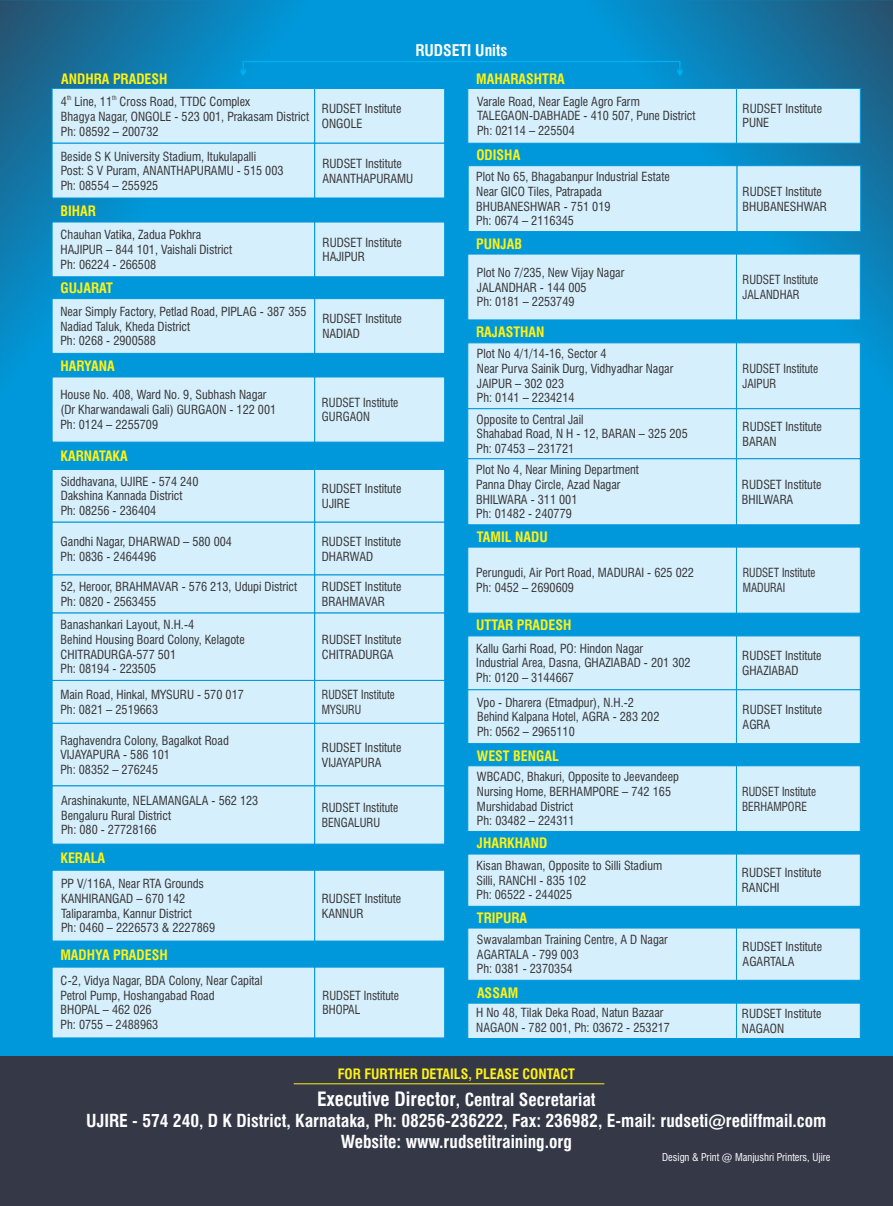
<style>
.page{position:relative;width:893px;height:1206px;background:#fff}
.page>*{position:absolute;margin:0;border:0;box-sizing:border-box;transform-origin:0 0}
.t1{font:700 condensed 17.5px/21.2px "Swiss 721 BT";color:#fefefe;text-align:center}
.t2{font:700 condensed 15.75px "Swiss 721 BT";color:#fefefe}
.t3{font:700 condensed 14px "Swiss 721 BT";color:#fff212}
.t4{font:condensed 12.25px/14.7px "Swiss 721 BT";color:#373435}
.t5{font:condensed 12.25px/14.7px "Swiss 721 BT";color:#373435;scale:.96 1}
.t6{font:condensed 12.25px/14.7px "Swiss 721 BT";color:#373435;scale:.95 1}
.t7{font:condensed 12.25px/14.7px "Swiss 721 BT";color:#373435;scale:.92 1}
.t8{font:condensed 12.25px/14.7px "Swiss 721 BT";color:#373435;scale:.93 1}
.t9{font:condensed 10.5px "Swiss 721 BT";color:#fefefe}
.t10{font:condensed 6.12px "Swiss 721 BT";color:#373435}
.s1{font-size:19.25px}
</style>
<div class="page">
<div style="left:0;top:0;width:893px;height:1205px;background:#0098da"></div>
<div style="left:0;top:1056px;width:893px;height:149px;background:#343847"></div>
<img style="left:0;top:0;width:283px;height:361px">
<img style="left:610px;top:0;width:283px;height:361px">
<hr style="left:294px;top:1083px;width:310px;height:1px;background:#fff212">
<div style="left:52px;top:470px;width:393px;height:374px;background:#d5effc"></div>
<div style="left:52px;top:870px;width:393px;height:71px;background:#d5effc"></div>
<div style="left:52px;top:967px;width:393px;height:71px;background:#d5effc"></div>
<div style="left:51px;top:88px;width:394px;height:111px;background:#d5effc"></div>
<svg style="left:51px;top:221px;width:394px;height:57px;background:#c6e9f9"></svg>
<svg style="left:51px;top:298px;width:394px;height:56px;background:#caeafa"></svg>
<div style="left:52px;top:377px;width:393px;height:65px;background:#d5effc"></div>
<svg style="left:240px;top:61px;width:443px;height:15px"></svg>
<div style="left:467px;top:88px;width:394px;height:56px;background:#d5effc"></div>
<div style="left:468px;top:165px;width:394px;height:67px;background:#d5effc"></div>
<div style="left:467px;top:253px;width:394px;height:68px;background:#d5effc"></div>
<div style="left:467px;top:342px;width:394px;height:183px;background:#d5effc"></div>
<div style="left:467px;top:547px;width:394px;height:67px;background:#d5effc"></div>
<div style="left:467px;top:636px;width:394px;height:108px;background:#d5effc"></div>
<div style="left:467px;top:765px;width:394px;height:66px;background:#d5effc"></div>
<div style="left:467px;top:854px;width:394px;height:53px;background:#d5effc"></div>
<div style="left:467px;top:928px;width:394px;height:53px;background:#d5effc"></div>
<div style="left:467px;top:1003px;width:394px;height:35px;background:#d5effc"></div>
<p class="t3" style="left:61px;top:73px;width:108px">ANDHRA PRADESH</p>
<p class="t10" style="left:67px;top:96px;width:6px">th</p>
<p class="t10" style="left:112px;top:96px;width:6px">th</p>
<p class="t4" style="left:61px;top:96px;width:250px">4 Line, 11 Cross Road, TTDC Complex<br>Bhagya Nagar, ONGOLE - 523 001, Prakasam District<br>Ph: 08592 – 200732</p>
<p class="t4" style="left:322px;top:103px;width:81px">RUDSET Institute<br>ONGOLE</p>
<p class="t2" style="left:415px;top:44px;width:93px">RUDSETI Units</p>
<p class="t3" style="left:476px;top:73px;width:90px">MAHARASHTRA</p>
<p class="t4" style="left:477px;top:95px;width:220px">Varale Road, Near Eagle Agro Farm<br>TALEGAON-DABHADE - 410 507, Pune District<br>Ph: 02114 – 225504</p>
<p class="t4" style="left:61px;top:150px;width:224px">Beside S K University Stadium, Itukulapalli<br>Post: S V Puram, ANANTHAPURAMU - 515 003<br>Ph: 08554 – 255925</p>
<p class="t3" style="left:60px;top:205px;width:37px">BIHAR</p>
<p class="t4" style="left:322px;top:157px;width:92px">RUDSET Institute<br>ANANTHAPURAMU</p>
<p class="t4" style="left:61px;top:229px;width:173px">Chauhan Vatika, Zadua Pokhra<br>HAJIPUR – 844 101, Vaishali District<br>Ph: 06224 - 266508</p>
<p class="t4" style="left:323px;top:236px;width:81px">RUDSET Institute<br>HAJIPUR</p>
<p class="t4" style="left:60px;top:305px;width:248px">Near Simply Factory, Petlad Road, PIPLAG - 387 355<br>Nadiad Taluk, Kheda District<br>Ph: 0268 - 2900588</p>
<p class="t4" style="left:322px;top:313px;width:81px">RUDSET Institute<br>NADIAD</p>
<p class="t3" style="left:61px;top:283px;width:54px">GUJARAT</p>
<p class="t3" style="left:476px;top:150px;width:45px">ODISHA</p>
<p class="t4" style="left:476px;top:171px;width:195px">Plot No 65, Bhagabanpur Industrial Estate<br>Near GICO Tiles, Patrapada<br>BHUBANESHWAR - 751 019<br>Ph: 0674 – 2116345</p>
<p class="t3" style="left:476px;top:238px;width:47px">PUNJAB</p>
<p class="t4" style="left:477px;top:266px;width:149px">Plot No 7/235, New Vijay Nagar<br>JALANDHAR - 144 005<br>Ph: 0181 – 2253749</p>
<p class="t3" style="left:476px;top:326px;width:70px">RAJASTHAN</p>
<p class="t4" style="left:743px;top:102px;width:81px">RUDSET Institute<br>PUNE</p>
<p class="t4" style="left:743px;top:185px;width:86px">RUDSET Institute<br>BHUBANESHWAR</p>
<p class="t6" style="left:743px;top:274px;width:81px">RUDSET Institute<br>JALANDHAR</p>
<p class="t3" style="left:60px;top:360px;width:56px">HARYANA</p>
<p class="t4" style="left:60px;top:389px;width:217px">House No. 408, Ward No. 9, Subhash Nagar (Dr Kharwandawali Gali) GURGAON - 122 001<br>Ph: 0124 – 2255709</p>
<p class="t3" style="left:60px;top:450px;width:69px">KARNATAKA</p>
<p class="t5" style="left:322px;top:396px;width:81px">RUDSET Institute<br>GURGAON</p>
<p class="t4" style="left:61px;top:475px;width:139px">Siddhavana, UJIRE - 574 240<br>Dakshina Kannada District<br>Ph: 08256 - 236404</p>
<p class="t4" style="left:61px;top:535px;width:173px">Gandhi Nagar, DHARWAD – 580 004<br>Ph: 0836 - 2464496</p>
<p class="t4" style="left:322px;top:535px;width:81px">RUDSET Institute<br>DHARWAD</p>
<p class="t4" style="left:61px;top:580px;width:238px">52, Heroor, BRAHMAVAR - 576 213, Udupi District<br>Ph: 0820 - 2563455</p>
<p class="t4" style="left:322px;top:581px;width:81px">RUDSET Institute<br>BRAHMAVAR</p>
<p class="t4" style="left:61px;top:618px;width:186px">Banashankari Layout, N.H.-4<br>Behind Housing Board Colony, Kelagote<br>CHITRADURGA-577 501<br>Ph: 08194 - 223505</p>
<p class="t4" style="left:322px;top:482px;width:81px">RUDSET Institute<br>UJIRE</p>
<p class="t4" style="left:322px;top:633px;width:81px">RUDSET Institute<br>CHITRADURGA</p>
<p class="t4" style="left:60px;top:688px;width:185px">Main Road, Hinkal, MYSURU - 570 017<br>Ph: 0821 – 2519663</p>
<p class="t7" style="left:322px;top:688px;width:81px">RUDSET Institute<br>MYSURU</p>
<p class="t4" style="left:60px;top:734px;width:170px">Raghavendra Colony, Bagalkot Road<br>VIJAYAPURA - 586 101<br>Ph: 08352 – 276245</p>
<p class="t4" style="left:322px;top:741px;width:81px">RUDSET Institute<br>VIJAYAPURA</p>
<p class="t4" style="left:61px;top:794px;width:199px">Arashinakunte, NELAMANGALA - 562 123<br>Bengaluru Rural District<br>Ph: 080 - 27728166</p>
<p class="t5" style="left:322px;top:801px;width:81px">RUDSET Institute<br>BENGALURU</p>
<p class="t3" style="left:60px;top:852px;width:46px">KERALA</p>
<p class="t4" style="left:61px;top:877px;width:155px">PP V/116A, Near RTA Grounds<br>KANHIRANGAD – 670 142<br>Taliparamba, Kannur District<br>Ph: 0460 – 2226573 &amp; 2227869</p>
<p class="t3" style="left:60px;top:949px;width:109px">MADHYA PRADESH</p>
<p class="t4" style="left:61px;top:974px;width:203px">C-2, Vidya Nagar, BDA Colony, Near Capital<br>Petrol Pump, Hoshangabad Road<br>BHOPAL – 462 026<br>Ph: 0755 – 2488963</p>
<p class="t4" style="left:322px;top:892px;width:81px">RUDSET Institute<br>KANNUR</p>
<p class="t5" style="left:323px;top:989px;width:81px">RUDSET Institute<br>BHOPAL</p>
<p class="t4" style="left:477px;top:348px;width:198px">Plot No 4/1/14-16, Sector 4<br>Near Purva Sainik Durg, Vidhyadhar Nagar<br>JAIPUR – 302 023<br>Ph: 0141 – 2234214</p>
<p class="t6" style="left:743px;top:362px;width:81px">RUDSET Institute<br>JAIPUR</p>
<p class="t4" style="left:476px;top:413px;width:213px">Opposite to Central Jail<br>Shahabad Road, N H - 12, BARAN – 325 205<br>Ph: 07453 – 231721</p>
<p class="t4" style="left:743px;top:420px;width:81px">RUDSET Institute<br>BARAN</p>
<p class="t4" style="left:476px;top:464px;width:164px">Plot No 4, Near Mining Department<br>Panna Dhay Circle, Azad Nagar<br>BHILWARA - 311 001<br>Ph: 01482 - 240779</p>
<p class="t4" style="left:742px;top:478px;width:81px">RUDSET Institute<br>BHILWARA</p>
<p class="t3" style="left:477px;top:531px;width:72px">TAMIL NADU</p>
<p class="t4" style="left:476px;top:567px;width:219px">Perungudi, Air Port Road, MADURAI - 625 022<br>Ph: 0452 – 2690609</p>
<p class="t3" style="left:476px;top:619px;width:97px">UTTAR PRADESH</p>
<p class="t4" style="left:476px;top:642px;width:216px">Kallu Garhi Road, PO: Hindon Nagar<br>Industrial Area, Dasna, GHAZIABAD - 201 302<br>Ph: 0120 – 3144667</p>
<p class="t7" style="left:743px;top:567px;width:81px">RUDSET Institute<br>MADURAI</p>
<p class="t4" style="left:742px;top:649px;width:81px">RUDSET Institute<br>GHAZIABAD</p>
<p class="t4" style="left:477px;top:696px;width:184px">Vpo - Dharera (Etmadpur), N.H.-2<br>Behind Kalpana Hotel, AGRA - 283 202<br>Ph: 0562 – 2965110</p>
<p class="t4" style="left:743px;top:703px;width:81px">RUDSET Institute<br>AGRA</p>
<p class="t3" style="left:477px;top:750px;width:83px">WEST BENGAL</p>
<p class="t4" style="left:477px;top:770px;width:203px">WBCADC, Bhakuri, Opposite to Jeevandeep<br>Nursing Home, BERHAMPORE – 742 165<br>Murshidabad District<br>Ph: 03482 – 224311</p>
<p class="t3" style="left:477px;top:837px;width:72px">JHARKHAND</p>
<p class="t8" style="left:742px;top:785px;width:81px">RUDSET Institute<br>BERHAMPORE</p>
<p class="t4" style="left:476px;top:859px;width:187px">Kisan Bhawan, Opposite to Silli Stadium<br>Silli, RANCHI - 835 102<br>Ph: 06522 - 244025</p>
<p class="t4" style="left:742px;top:866px;width:81px">RUDSET Institute<br>RANCHI</p>
<p class="t4" style="left:477px;top:933px;width:192px">Swavalamban Training Centre, A D Nagar<br>AGARTALA - 799 003<br>Ph: 0381 - 2370354</p>
<p class="t4" style="left:743px;top:940px;width:81px">RUDSET Institute<br>AGARTALA</p>
<p class="t4" style="left:476px;top:1006px;width:195px">H No 48, Tilak Deka Road, Natun Bazaar<br>NAGAON - 782 001, Ph: 03672 - 253217</p>
<p class="t4" style="left:742px;top:1007px;width:81px">RUDSET Institute<br>NAGAON</p>
<p class="t3" style="left:477px;top:912px;width:52px">TRIPURA</p>
<p class="t3" style="left:477px;top:987px;width:43px">ASSAM</p>
<p class="t3" style="left:338px;top:1068px;width:239px">FOR FURTHER DETAILS, PLEASE CONTACT</p>
<h1 class="t1" style="left:86px;top:1090px;width:742px"><span class="s1">Executive Director</span>, Central Secretariat<br>UJIRE - 574 240, D K District, Karnataka, Ph: 08256-236222, Fax: 236982, E-mail: rudseti@rediffmail.com<br>Website: www.rudsetitraining.org</h1>
<p class="t9" style="left:662px;top:1153px;width:170px">Design &amp; Print @ Manjushri Printers, Ujire</p>
</div>
